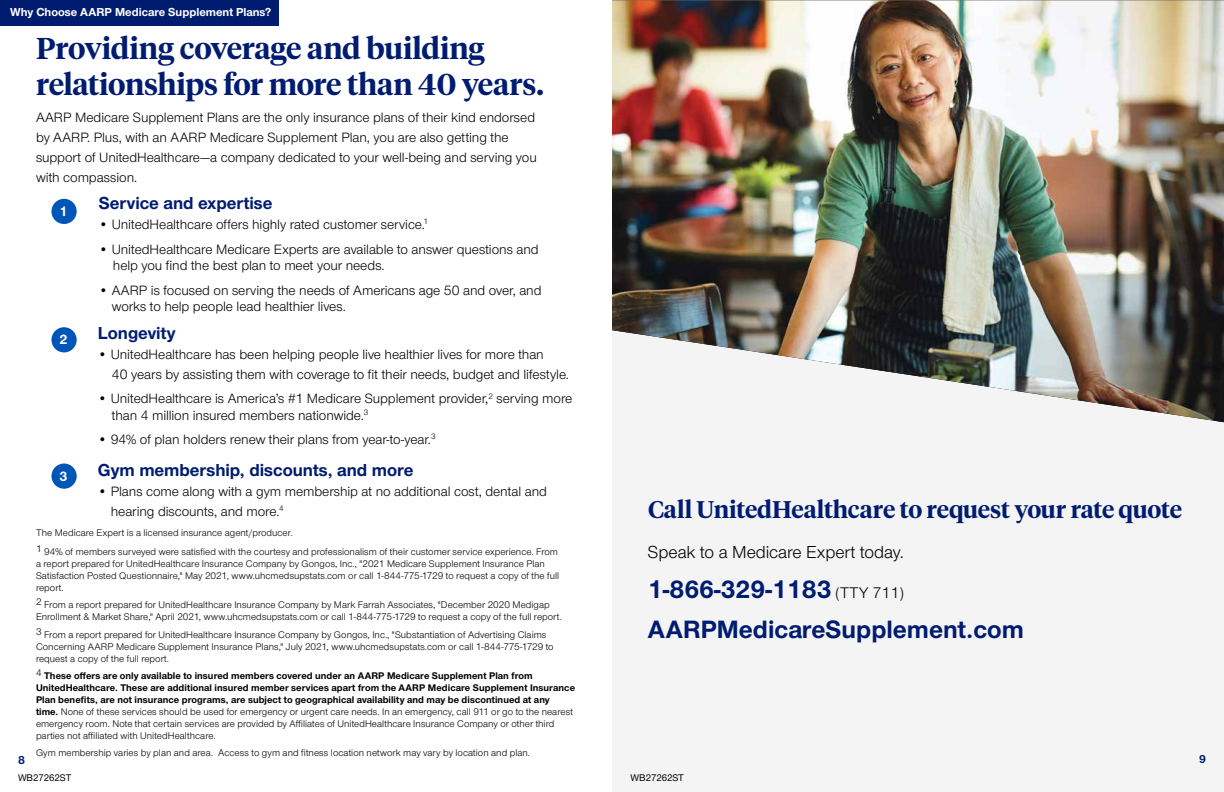
<style>
.page{position:relative;width:1224px;height:792px;background:#fff}
.page>*{position:absolute;margin:0;border:0;box-sizing:border-box;transform-origin:0 0}
.t1{font:600 30px/36px "UHC Serif Headline";letter-spacing:-.01em;color:#001c71}
.t2{font:700 26px/40px "UHC Sans";color:#001c71}
.t3{font:600 24px "UHC Serif Headline";letter-spacing:-.01em;color:#001c71}
.t4{font:700 18px "UHC Sans";letter-spacing:-.005em;color:#001c71}
.t5{font:18px "UHC Sans";letter-spacing:-.005em;color:#000}
.t6{font:14px/20px "UHC Sans";letter-spacing:-.005em;color:#000}
.t7{font:700 14px "UHC Sans";color:#fff}
.t8{font:700 12px "UHC Sans";color:#fff}
.t9{font:700 12px "UHC Sans";color:#001c71}
.t10{font:10px/12px "UHC Sans";letter-spacing:.005em;color:#000}
.t11{font:700 10px/12px "UHC Sans";letter-spacing:.005em;color:#000}
.t12{font:500 10px "UHC Sans";color:#000}
.s1{font-weight:400}
.s2{font-weight:400;font-size:16px;color:#000}
</style>
<div class="page">
<div style="left:612px;top:241px;width:612px;height:551px;background:#f4f4f4"></div>
<img style="left:612px;top:0;width:612px;height:422px">
<div style="left:51px;top:199px;width:26px;height:25px;background:#0055b8;border-radius:50%"></div>
<div style="left:51px;top:327px;width:26px;height:25px;background:#0055b8;border-radius:50%"></div>
<div style="left:51px;top:464px;width:26px;height:25px;background:#0055b8;border-radius:50%"></div>
<div style="left:0;top:0;width:279px;height:25px;background:#001c71"></div>
<p class="t8" style="left:10px;top:4px;width:263px">Why Choose AARP Medicare Supplement Plans?</p>
<h1 class="t1" style="left:36px;top:29px;width:509px">Providing coverage and building relationships for more than 40 years.</h1>
<p class="t6" style="left:36px;top:107px;width:502px">AARP Medicare Supplement Plans are the only insurance plans of their kind endorsed by AARP. Plus, with an AARP Medicare Supplement Plan, you are also getting the support of UnitedHealthcare—a company dedicated to your well-being and serving you with compassion.</p>
<h3 class="t4" style="left:99px;top:191px;width:175px">Service and expertise</h3>
<h3 class="t6" style="left:99px;top:214px;width:331px">• UnitedHealthcare offers highly rated customer service.<sup>1</sup></h3>
<h3 class="t6" style="left:113px;top:241px;width:427px;line-height:16px;text-indent:-14px">• UnitedHealthcare Medicare Experts are available to answer questions and help you find the best plan to meet your needs.</h3>
<h3 class="t6" style="left:112px;top:282px;width:431px;line-height:16px;text-indent:-13px">• AARP is focused on serving the needs of Americans age 50 and over, and works to help people lead healthier lives.</h3>
<h3 class="t7" style="left:59px;top:202px;width:10px">1</h3>
<p class="t9" style="left:18px;top:752px;width:8px">8</p>
<h3 class="t7" style="left:59px;top:330px;width:10px">2</h3>
<h3 class="t7" style="left:59px;top:467px;width:10px">3</h3>
<h3 class="t4" style="left:98px;top:321px;width:79px">Longevity</h3>
<h3 class="t6" style="left:112px;top:344px;width:459px;text-indent:-14px">• UnitedHealthcare has been helping people live healthier lives for more than<br>40 years by assisting them with coverage to fit their needs, budget and lifestyle.</h3>
<h3 class="t6" style="left:112px;top:390px;width:462px;line-height:16.8px;text-indent:-14px">• UnitedHealthcare is America’s #1 Medicare Supplement provider,<sup>2</sup> serving more than 4 million insured members nationwide.<sup>3</sup></h3>
<h3 class="t6" style="left:98px;top:429px;width:339px">• 94% of plan holders renew their plans from year-to-year.<sup>3</sup></h3>
<h3 class="t4" style="left:98px;top:457px;width:317px">Gym membership, discounts, and more</h3>
<h3 class="t6" style="left:111px;top:480px;width:438px;text-indent:-13px">• Plans come along with a gym membership at no additional cost, dental and hearing discounts, and more.<sup>4</sup></h3>
<p class="t10" style="left:36px;top:523px;width:524px;line-height:19px">The Medicare Expert is a licensed insurance agent/producer.<br>1 94% of members surveyed were satisfied with the courtesy and professionalism of their customer service experience. From</p>
<p class="t10" style="left:36px;top:557px;width:525px">a report prepared for UnitedHealthcare Insurance Company by Gongos, Inc., "2021 Medicare Supplement Insurance Plan<br>Satisfaction Posted Questionnaire," May 2021, www.uhcmedsupstats.com or call 1-844-775-1729 to request a copy of the full report.</p>
<p class="t10" style="left:36px;top:598px;width:527px">2 From a report prepared for UnitedHealthcare Insurance Company by Mark Farrah Associates, "December 2020 Medigap<br>Enrollment &amp; Market Share," April 2021, www.uhcmedsupstats.com or call 1-844-775-1729 to request a copy of the full report.</p>
<p class="t10" style="left:36px;top:628px;width:519px">3 From a report prepared for UnitedHealthcare Insurance Company by Gongos, Inc., "Substantiation of Advertising Claims<br>Concerning AARP Medicare Supplement Insurance Plans," July 2021, www.uhcmedsupstats.com or call 1-844-775-1729 to request a copy of the full report.</p>
<p class="t11" style="left:36px;top:669px;width:541px"><sup>4</sup> These offers are only available to insured members covered under an AARP Medicare Supplement Plan from UnitedHealthcare. These are additional insured member services apart from the AARP Medicare Supplement Insurance Plan benefits, are not insurance programs, are subject to geographical availability and may be discontinued at any<br>time. <span class="s1">None of these services should be used for emergency or urgent care needs. In an emergency, call 911 or go to the nearest emergency room. Note that certain services are provided by Affiliates of UnitedHealthcare Insurance Company or other third parties not affiliated with UnitedHealthcare.</span></p>
<p class="t10" style="left:36px;top:746px;width:496px">Gym membership varies by plan and area. Access to gym and fitness location network may vary by location and plan.</p>
<p class="t12" style="left:18px;top:771px;width:55px">WB27262ST</p>
<h3 class="t3" style="left:648px;top:493px;width:536px">Call UnitedHealthcare to request your rate quote</h3>
<h3 class="t5" style="left:648px;top:540px;width:257px">Speak to a Medicare Expert today.</h3>
<h2 class="t2" style="left:648px;top:568px;width:377px">1-866-329-1183 <span class="s2">(TTY 711)<br></span>AARPMedicareSupplement.com</h2>
<p class="t12" style="left:631px;top:771px;width:55px">WB27262ST</p>
<p class="t9" style="left:1199px;top:751px;width:8px">9</p>
</div>
